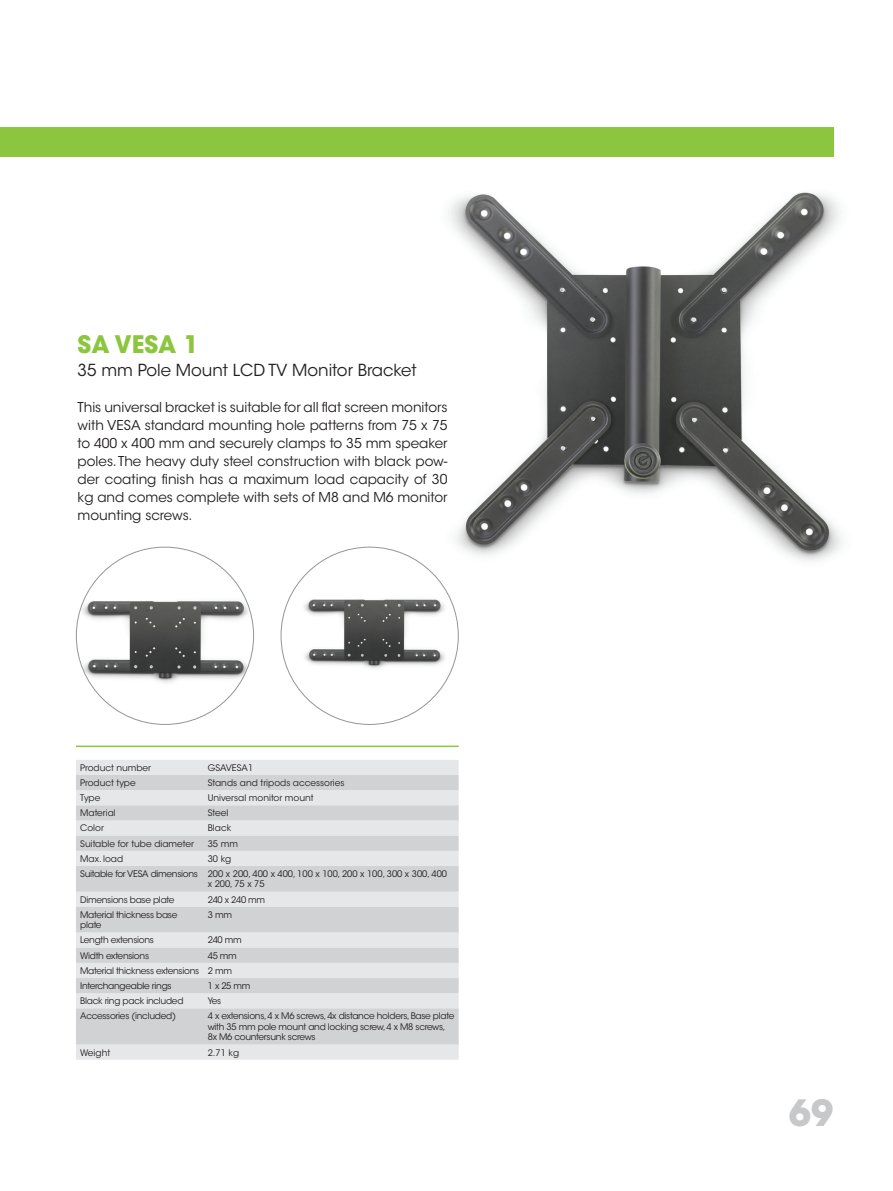
<style>
.page{position:relative;width:893px;height:1191px;background:#fff}
.page>*{position:absolute;margin:0;border:0;box-sizing:border-box;transform-origin:0 0}
.t1{font:700 36px "ITC Avant Garde Std";color:#c7c8ca}
.t2{font:700 24px "ITC Avant Garde Std";color:#8bc63e}
.t3{font:16.5px "ITC Avant Garde Std";color:#231f20}
.t4{font:13.5px/18px "ITC Avant Garde Std";color:#231f20;text-align:justify}
.t5{font:9px/10.5px "ITC Avant Garde Std";letter-spacing:-.03em;color:#231f20}
.t6{font:9px/15.1px "ITC Avant Garde Std";color:#231f20}
</style>
<div class="page">
<img style="left:448px;top:192px;width:394px;height:370px">
<hr style="left:76px;top:745px;width:383px;height:2px;background:#8bc63e">
<div style="left:76px;top:760px;width:383px;height:299px;background:#e6e7e9"></div>
<svg style="left:76px;top:775px;width:383px;height:269px;background:#d9dadc"></svg>
<img style="left:293px;top:550px;width:163px;height:163px">
<img style="left:76px;top:547px;width:178px;height:177px;border-radius:89px">
<div style="left:0;top:128px;width:834px;height:29px;background:#8bc63e"></div>
<h2 class="t2" style="left:78px;top:329px;width:123px">SA VESA 1</h2>
<h3 class="t3" style="left:78px;top:360px;width:341px">35 mm Pole Mount LCD TV Monitor Bracket</h3>
<p class="t4" style="left:78px;top:398px;width:371px">This universal bracket is suitable for all flat screen monitors with VESA standard mounting hole patterns from 75 x 75 to 400 x 400 mm and securely clamps to 35 mm speaker poles. The heavy duty steel construction with black pow&shy;der coating finish has a maximum load capacity of 30 kg and comes complete with sets of M8 and M6 monitor mounting screws.</p>
<p class="t6" style="left:80px;top:760px;width:72px">Product number</p>
<p class="t6" style="left:208px;top:760px;width:47px">GSAVESA1</p>
<p class="t6" style="left:80px;top:775px;width:57px">Product type</p>
<p class="t6" style="left:208px;top:775px;width:138px">Stands and tripods accessories</p>
<p class="t5" style="left:80px;top:792px;width:22px">Type</p>
<p class="t6" style="left:208px;top:790px;width:107px">Universal monitor mount</p>
<p class="t6" style="left:80px;top:805px;width:37px">Material</p>
<p class="t5" style="left:208px;top:808px;width:22px">Steel</p>
<p class="t5" style="left:80px;top:823px;width:25px">Color</p>
<p class="t5" style="left:208px;top:823px;width:25px">Black</p>
<p class="t6" style="left:80px;top:836px;width:115px">Suitable for tube diameter</p>
<p class="t5" style="left:208px;top:838px;width:32px">35 mm</p>
<p class="t5" style="left:80px;top:853px;width:45px">Max. load</p>
<p class="t6" style="left:80px;top:851px;width:368px;text-indent:128px">30 kg<br>Suitable for VESA dimensions 200 x 200, 400 x 400, 100 x 100, 200 x 100, 300 x 300, 400</p>
<p class="t5" style="left:208px;top:879px;width:58px">x 200, 75 x 75</p>
<p class="t5" style="left:80px;top:894px;width:96px">Dimensions base plate</p>
<p class="t5" style="left:208px;top:894px;width:59px">240 x 240 mm</p>
<p class="t5" style="left:80px;top:909px;width:99px">Material thickness base plate</p>
<p class="t5" style="left:208px;top:909px;width:26px">3 mm</p>
<p class="t5" style="left:80px;top:935px;width:75px">Length extensions</p>
<p class="t5" style="left:208px;top:935px;width:36px">240 mm</p>
<p class="t5" style="left:80px;top:950px;width:70px">Width extensions</p>
<p class="t5" style="left:80px;top:948px;width:158px;line-height:15.1px;text-indent:128px">45 mm<br>Material thickness extensions 2 mm<br>Interchangeable rings</p>
<p class="t5" style="left:208px;top:980px;width:44px">1 x 25 mm</p>
<p class="t5" style="left:80px;top:995px;width:105px">Black ring pack included</p>
<p class="t5" style="left:208px;top:995px;width:15px">Yes</p>
<p class="t5" style="left:80px;top:1011px;width:97px">Accessories (included)</p>
<p class="t5" style="left:208px;top:1011px;width:248px">4 x extensions, 4 x M6 screws, 4x distance holders, Base plate with 35 mm pole mount and locking screw, 4 x M8 screws,<br>8x M6 countersunk screws</p>
<p class="t5" style="left:80px;top:1047px;width:32px">Weight</p>
<p class="t5" style="left:208px;top:1047px;width:33px">2.71 kg</p>
<h1 class="t1" style="left:789px;top:1089px;width:46px">69</h1>
</div>
